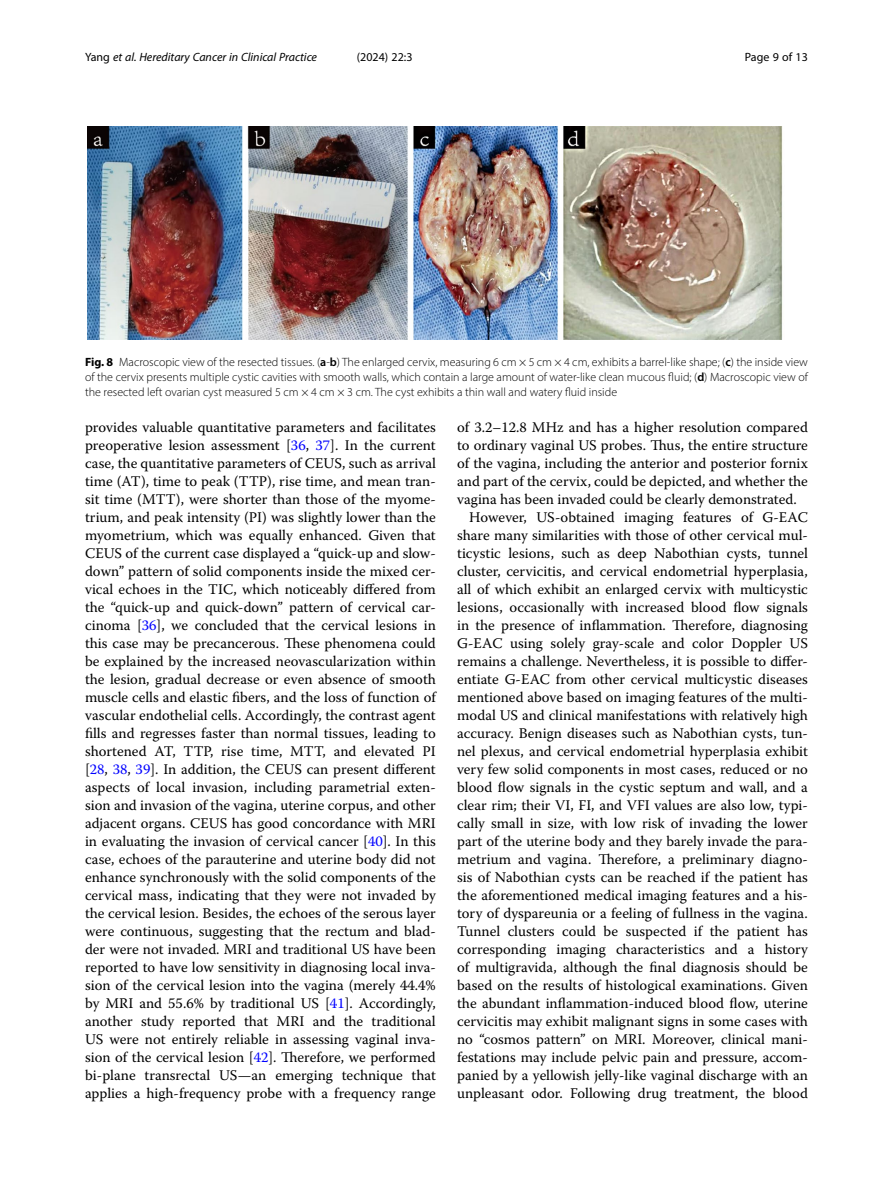
<style>
.page{position:relative;width:893px;height:1191px;background:#fff}
.page>*{position:absolute;margin:0;border:0;box-sizing:border-box;transform-origin:0 0}
.Body_Text_Indent{font:14.7px/18px "Warnock Pro";color:#000;text-align:justify}
.Figure_Caption{font:300 12px/15px "Myriad Pro";color:#000;text-align:justify}
.t1{font:italic 12px "Myriad Pro";color:#000}
.t2{font:12px "Myriad Pro";color:#000}
.s1{font-style:normal}
.s2{font-weight:700}
.s3{font-weight:600}
.s4{color:#00f}
</style>
<div class="page">
<img style="left:87px;top:126px;width:696px;height:213px">
<p class="t1" style="left:85px;top:50px;width:234px"><span class="s1">Yang</span> et al. Hereditary Cancer in Clinical Practice</p>
<p class="t2" style="left:357px;top:50px;width:57px">(2024) 22:3</p>
<p class="t2" style="left:745px;top:50px;width:65px">Page 9 of 13</p>
<p class="Figure_Caption" style="left:85px;top:355px;width:724px"><span class="s2">Fig. 8</span> Macroscopic view of the resected tissues. (<span class="s3">a</span>-<span class="s3">b</span>) The enlarged cervix, measuring 6 cm × 5 cm × 4 cm, exhibits a barrel-like shape; (<span class="s3">c</span>) the inside view of the cervix presents multiple cystic cavities with smooth walls, which contain a large amount of water-like clean mucous fluid; (<span class="s3">d</span>) Macroscopic view of the resected left ovarian cyst measured 5 cm × 4 cm × 3 cm. The cyst exhibits a thin wall and watery fluid inside</p>
<p class="Body_Text_Indent" style="left:85px;top:418px;width:352px">provides valuable quantitative parameters and facilitates preoperative lesion assessment [<span class="s4">36</span>, <span class="s4">37</span>]. In the current case, the quantitative parameters of CEUS, such as arrival time (AT), time to peak (TTP), rise time, and mean tran&shy;sit time (MTT), were shorter than those of the myome&shy;trium, and peak intensity (PI) was slightly lower than the myometrium, which was equally enhanced. Given that CEUS of the current case displayed a “quick-up and slow&shy;down” pattern of solid components inside the mixed cer&shy;vical echoes in the TIC, which noticeably differed from the “quick-up and quick-down” pattern of cervical car&shy;cinoma [<span class="s4">36</span>], we concluded that the cervical lesions in this case may be precancerous. These phenomena could be explained by the increased neovascularization within the lesion, gradual decrease or even absence of smooth muscle cells and elastic fibers, and the loss of function of vascular endothelial cells. Accordingly, the contrast agent fills and regresses faster than normal tissues, leading to shortened AT, TTP, rise time, MTT, and elevated PI [<span class="s4">28</span>, <span class="s4">38</span>, <span class="s4">39</span>]. In addition, the CEUS can present different aspects of local invasion, including parametrial exten&shy;sion and invasion of the vagina, uterine corpus, and other adjacent organs. CEUS has good concordance with MRI in evaluating the invasion of cervical cancer [<span class="s4">40</span>]. In this case, echoes of the parauterine and uterine body did not enhance synchronously with the solid components of the cervical mass, indicating that they were not invaded by the cervical lesion. Besides, the echoes of the serous layer were continuous, suggesting that the rectum and blad&shy;der were not invaded. MRI and traditional US have been reported to have low sensitivity in diagnosing local inva&shy;sion of the cervical lesion into the vagina (merely 44.4% by MRI and 55.6% by traditional US [<span class="s4">41</span>]. Accordingly, another study reported that MRI and the traditional US were not entirely reliable in assessing vaginal inva&shy;sion of the cervical lesion [<span class="s4">42</span>]. Therefore, we performed bi-plane transrectal US—an emerging technique that applies a high-frequency probe with a frequency range</p>
<p class="Body_Text_Indent" style="left:457px;top:418px;width:352px">of 3.2–12.8 MHz and has a higher resolution compared to ordinary vaginal US probes. Thus, the entire structure of the vagina, including the anterior and posterior fornix and part of the cervix, could be depicted, and whether the vagina has been invaded could be clearly demonstrated.</p>
<p class="Body_Text_Indent" style="left:457px;top:508px;width:352px;text-indent:12px">However, US-obtained imaging features of G-EAC share many similarities with those of other cervical mul&shy;ticystic lesions, such as deep Nabothian cysts, tunnel cluster, cervicitis, and cervical endometrial hyperplasia, all of which exhibit an enlarged cervix with multicystic lesions, occasionally with increased blood flow signals in the presence of inflammation. Therefore, diagnosing G-EAC using solely gray-scale and color Doppler US remains a challenge. Nevertheless, it is possible to differ&shy;entiate G-EAC from other cervical multicystic diseases mentioned above based on imaging features of the multi&shy;modal US and clinical manifestations with relatively high accuracy. Benign diseases such as Nabothian cysts, tun&shy;nel plexus, and cervical endometrial hyperplasia exhibit very few solid components in most cases, reduced or no blood flow signals in the cystic septum and wall, and a clear rim; their VI, FI, and VFI values are also low, typi&shy;cally small in size, with low risk of invading the lower part of the uterine body and they barely invade the para&shy;metrium and vagina. Therefore, a preliminary diagno&shy;sis of Nabothian cysts can be reached if the patient has the aforementioned medical imaging features and a his&shy;tory of dyspareunia or a feeling of fullness in the vagina.<br>Tunnel clusters could be suspected if the patient has corresponding imaging characteristics and a history of multigravida, although the final diagnosis should be based on the results of histological examinations. Given the abundant inflammation-induced blood flow, uterine cervicitis may exhibit malignant signs in some cases with no “cosmos pattern” on MRI. Moreover, clinical mani&shy;festations may include pelvic pain and pressure, accom&shy;panied by a yellowish jelly-like vaginal discharge with an unpleasant odor. Following drug treatment, the blood</p>
</div>
